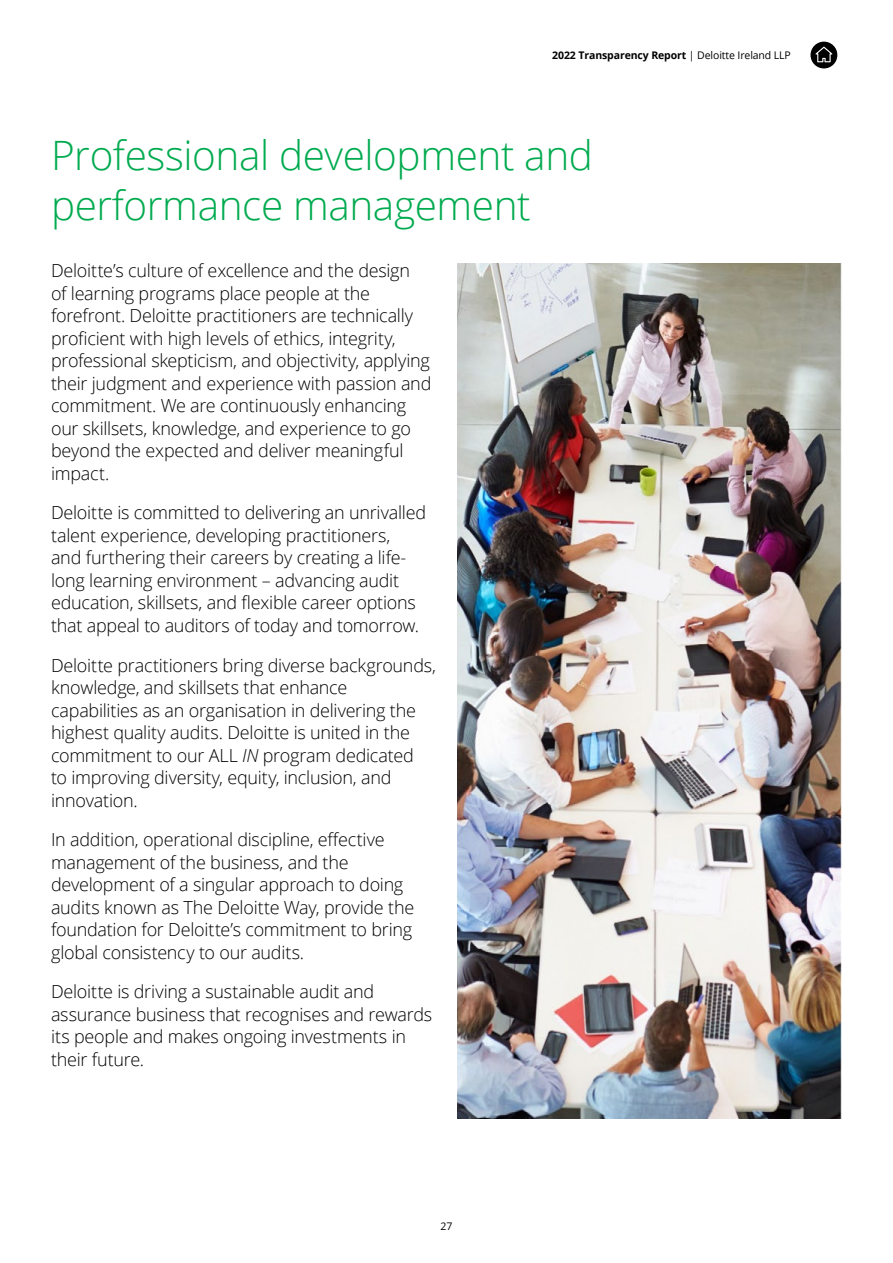
<style>
.page{position:relative;width:893px;height:1263px;background:#fff}
.page>*{position:absolute;margin:0;border:0;box-sizing:border-box;transform-origin:0 0}
.t1{font:300 40.5px/49.5px "Open Sans";letter-spacing:-.01em;color:#00aa4f}
.t2{font:300 18px/22.5px "Open Sans";letter-spacing:-.015em;color:#000}
.t3{font:700 10.5px "Open Sans";letter-spacing:-.01em;color:#000}
.t4{font:10.5px "Open Sans";color:#000}
.s1{font-weight:400}
.s2{font-style:italic}
</style>
<div class="page">
<svg style="left:810px;top:42px;width:27px;height:26px"></svg>
<img style="left:457px;top:264px;width:385px;height:854px">
<p class="t3" style="left:552px;top:48px;width:240px">2022 Transparency Report <span class="s1">| Deloitte Ireland LLP</span></p>
<h1 class="t1" style="left:51px;top:130px;width:543px">Professional development and performance management</h1>
<p class="t2" style="left:51px;top:259px;width:382px">Deloitte’s culture of excellence and the design<br>of learning programs place people at the forefront. Deloitte practitioners are technically proficient with high levels of ethics, integrity, professional skepticism, and objectivity, applying their judgment and experience with passion and commitment. We are continuously enhancing our skillsets, knowledge, and experience to go beyond the expected and deliver meaningful impact.</p>
<p class="t2" style="left:51px;top:501px;width:377px">Deloitte is committed to delivering an unrivalled talent experience, developing practitioners,<br>and furthering their careers by creating a life&shy;long learning environment – advancing audit education, skillsets, and flexible career options that appeal to auditors of today and tomorrow.</p>
<p class="t2" style="left:51px;top:653px;width:386px">Deloitte practitioners bring diverse backgrounds, knowledge, and skillsets that enhance capabilities as an organisation in delivering the highest quality audits. Deloitte is united in the commitment to our ALL <span class="s2">IN</span> program dedicated<br>to improving diversity, equity, inclusion, and innovation.</p>
<p class="t2" style="left:51px;top:828px;width:365px">In addition, operational discipline, effective management of the business, and the development of a singular approach to doing audits known as The Deloitte Way, provide the foundation for Deloitte’s commitment to bring global consistency to our audits.</p>
<p class="t2" style="left:51px;top:980px;width:383px">Deloitte is driving a sustainable audit and assurance business that recognises and rewards its people and makes ongoing investments in their future.</p>
<p class="t4" style="left:441px;top:1219px;width:13px">27</p>
</div>
